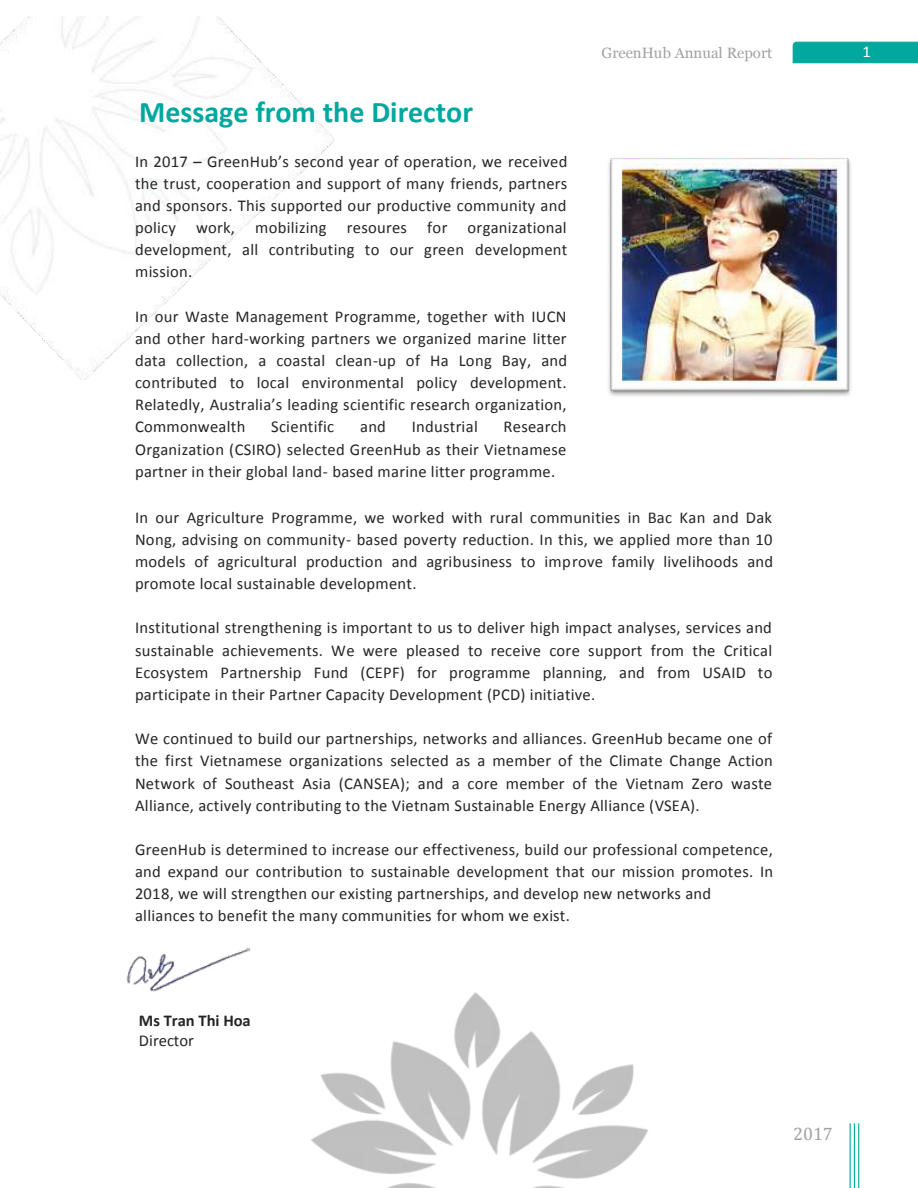
<style>
.page{position:relative;width:918px;height:1188px;background:#fff}
.page>*{position:absolute;margin:0;border:0;box-sizing:border-box;transform-origin:0 0}
.t1{font:700 30px "Calibri";color:#00a89e}
.t2{font:18px "Cambria";color:#a4a0a0}
.t3{font:16.65px "Calibri";letter-spacing:.015em;color:#252525}
.t4{font:16.5px/22.2px "Calibri";letter-spacing:.015em;color:#252525;text-align:justify}
.t5{font:700 16.5px "Calibri";letter-spacing:-.005em;color:#252525}
.t6{font:16.5px "Calibri";color:#fff}
.t7{font:15px "Georgia";color:#a4a0a0}
</style>
<div class="page">
<img style="left:311px;top:992px;width:337px;height:196px">
<img style="left:126px;top:947px;width:125px;height:45px">
<img style="left:723px;top:158px;width:128px;height:238px">
<img style="left:0;top:16px;width:335px;height:135px">
<svg style="left:792px;top:41px;width:126px;height:23px;background:#1ab1a7"></svg>
<img style="left:0;top:151px;width:723px;height:245px">
<hr style="left:850px;top:1123px;width:1px;height:65px;background:#00a89e">
<hr style="left:854px;top:1123px;width:1px;height:65px;background:#00a89e">
<hr style="left:858px;top:1123px;width:1px;height:65px;background:#00a89e">
<img style="left:849px;top:1126px;width:11px;height:21px">
<img style="left:833px;top:41px;width:66px;height:21px">
<h1 class="t1" style="left:139px;top:93px;width:335px">Message from the Director</h1>
<p class="t4" style="left:135px;top:150px;width:434px">In 2017 – GreenHub’s second year of operation, we received the trust, cooperation and support of many friends, partners and sponsors. This supported our productive community and policy work, mobilizing resoures for organizational development, all contributing to our green development mission.</p>
<p class="t4" style="left:135px;top:305px;width:433px">In our Waste Management Programme, together with IUCN and other hard-working partners we organized marine litter</p>
<p class="t3" style="left:135px;top:350px;width:434px">data collection, a coastal clean-up of Ha Long Bay, and</p>
<p class="t4" style="left:135px;top:372px;width:433px">contributed to local environmental policy development.<br>Relatedly, Australia’s leading scientific research organization, Commonwealth</p>
<p class="t4" style="left:271px;top:416px;width:65px">Scientific</p>
<p class="t4" style="left:360px;top:416px;width:27px">and</p>
<p class="t4" style="left:412px;top:416px;width:68px">Industrial</p>
<p class="t4" style="left:135px;top:416px;width:433px;text-indent:368px">Research Organization (CSIRO) selected GreenHub as their Vietnamese partner in their global land- based marine litter programme.</p>
<p class="t7" style="left:602px;top:44px;width:172px">GreenHub Annual Report</p>
<p class="t6" style="left:862px;top:41px;width:10px">1</p>
<p class="t4" style="left:135px;top:506px;width:640px">In our Agriculture Programme, we worked with rural communities in Bac Kan and Dak Nong, advising on community- based poverty reduction. In this, we applied more than 10 models of agricultural production and agribusiness to improve family livelihoods and promote local sustainable development.</p>
<p class="t4" style="left:135px;top:617px;width:639px">Institutional strengthening is important to us to deliver high impact analyses, services and sustainable achievements. We were pleased to receive core support from the Critical Ecosystem Partnership Fund (CEPF) for programme planning, and from USAID to participate in their Partner Capacity Development (PCD) initiative.</p>
<p class="t4" style="left:135px;top:728px;width:639px">We continued to build our partnerships, networks and alliances. GreenHub became one of the first Vietnamese organizations selected as a member of the Climate Change Action Network of Southeast Asia (CANSEA); and a core member of the Vietnam Zero waste Alliance, actively contributing to the Vietnam Sustainable Energy Alliance (VSEA).</p>
<p class="t4" style="left:135px;top:838px;width:640px;text-align:left">GreenHub is determined to increase our effectiveness, build our professional competence, and expand our contribution to sustainable development that our mission promotes. In 2018, we will strengthen our existing partnerships, and develop new networks and alliances to benefit the many communities for whom we exist.</p>
<p class="t5" style="left:139px;top:1010px;width:113px">Ms Tran Thi Hoa</p>
<p class="t4" style="left:139px;top:1029px;width:57px">Director</p>
<p class="t2" style="left:793px;top:1124px;width:41px">2017</p>
</div>
